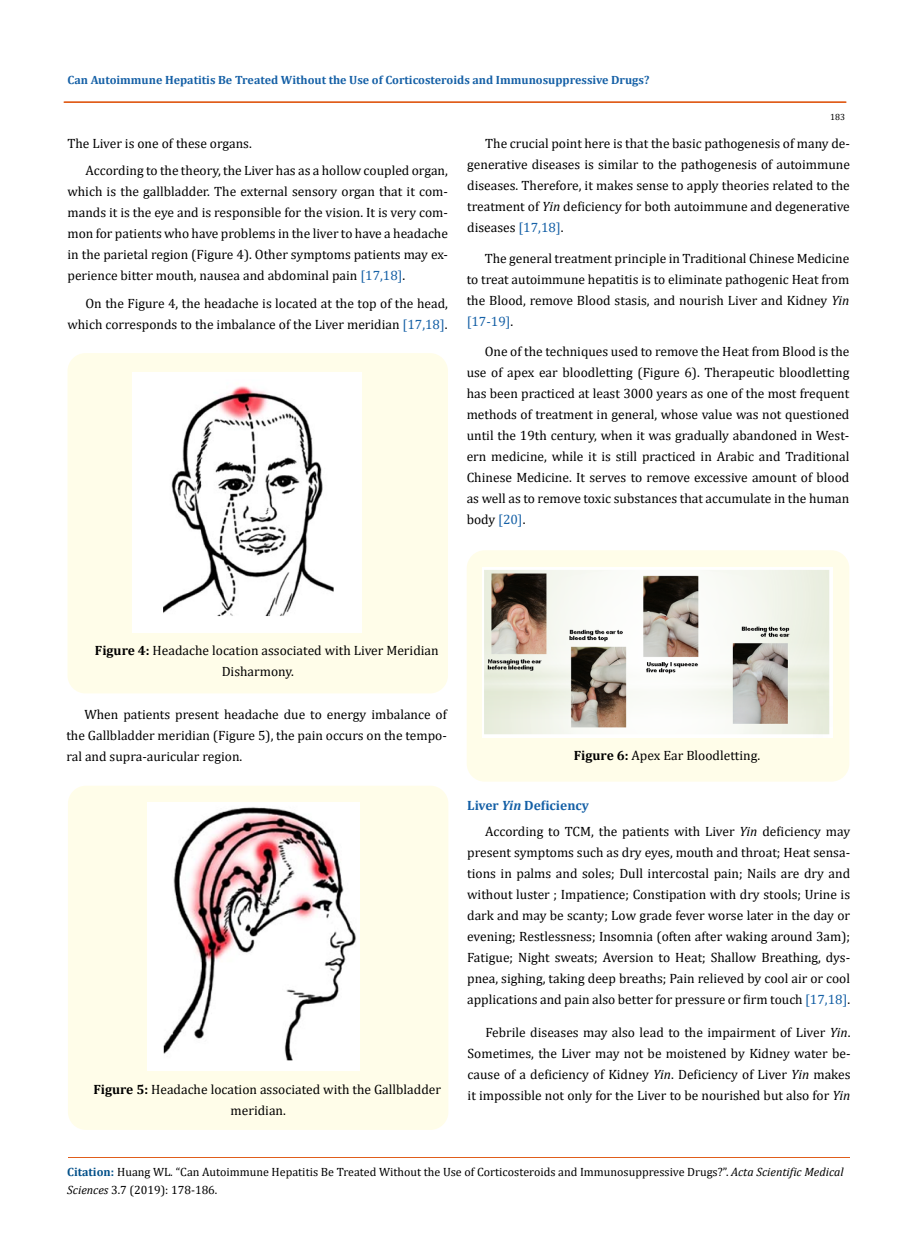
<style>
.page{position:relative;width:917px;height:1260px;background:#fff}
.page>*{position:absolute;margin:0;border:0;box-sizing:border-box;transform-origin:0 0}
.t1{font:13.5px/21px "Cambria";color:#000;text-align:justify}
.t2{font:12px/18px "Cambria";color:#000}
.t3{font:700 12px "Cambria";color:#1560a6}
.t4{font:9px "Cambria";color:#000}
.s1{color:#1560a6}
.s2{font-style:italic}
.s3{font-weight:700}
.s4{font-weight:700;color:#1560a6}
.s5{font-weight:700;font-style:italic;color:#1560a6}
.s6{font-weight:700;color:#035089}
</style>
<div class="page">
<hr style="left:68px;top:1157px;width:781px;height:1px;background:#e05d1a">
<div style="left:64px;top:102px;width:782px;height:1px;border:1px solid #e05d1a"></div>
<div style="left:67px;top:353px;width:381px;height:340px;background:#fffde9;border-radius:18px"></div>
<img style="left:132px;top:372px;width:230px;height:260px">
<div style="left:68px;top:786px;width:380px;height:344px;background:#fffde9;border-radius:18px"></div>
<img style="left:147px;top:802px;width:212px;height:269px">
<div style="left:466px;top:550px;width:383px;height:232px;background:#fffde9;border-radius:18px"></div>
<img style="left:483px;top:568px;width:349px;height:169px">
<p class="t3" style="left:67px;top:72px;width:583px">Can Autoimmune Hepatitis Be Treated Without the Use of Corticosteroids and Immunosuppressive Drugs?</p>
<p class="t4" style="left:830px;top:112px;width:16px">183</p>
<p class="t1" style="left:85px;top:130px;width:364px;line-height:27px;text-indent:-18px">The Liver is one of these organs.<br>According to the theory, the Liver has as a hollow coupled organ,</p>
<p class="t1" style="left:67px;top:181px;width:382px">which is the gallbladder. The external sensory organ that it com&shy;mands it is the eye and is responsible for the vision. It is very com&shy;mon for patients who have problems in the liver to have a headache in the parietal region (Figure 4). Other symptoms patients may ex&shy;perience bitter mouth, nausea and abdominal pain <span class="s1">[17,18]</span>.</p>
<p class="t1" style="left:67px;top:293px;width:382px;text-align:right">On the Figure 4, the headache is located at the top of the head, which corresponds to the imbalance of the Liver meridian <span class="s1">[17,18]</span>.</p>
<p class="t1" style="left:467px;top:133px;width:384px;text-indent:18px">The crucial point here is that the basic pathogenesis of many de&shy;generative diseases is similar to the pathogenesis of autoimmune diseases. Therefore, it makes sense to apply theories related to the treatment of <span class="s2">Yin</span> deficiency for both autoimmune and degenerative diseases <span class="s1">[17,18]</span>.</p>
<p class="t1" style="left:466px;top:247px;width:384px;text-indent:18px">The general treatment principle in Traditional Chinese Medicine to treat autoimmune hepatitis is to eliminate pathogenic Heat from the Blood, remove Blood stasis, and nourish Liver and Kidney <span class="s2">Yin </span><span class="s1">[17-19]</span>.</p>
<p class="t1" style="left:466px;top:341px;width:384px;text-indent:18px">One of the techniques used to remove the Heat from Blood is the use of apex ear bloodletting (Figure 6). Therapeutic bloodletting has been practiced at least 3000 years as one of the most frequent methods of treatment in general, whose value was not questioned until the 19th century, when it was gradually abandoned in West&shy;ern medicine, while it is still practiced in Arabic and Traditional Chinese Medicine. It serves to remove excessive amount of blood as well as to remove toxic substances that accumulate in the human body <span class="s1">[20]</span>.</p>
<p class="t1" style="left:222px;top:640px;width:218px;text-indent:-127px"><span class="s3">Figure 4:</span> Headache location associated with Liver Meridian<br>Disharmony.</p>
<p class="t1" style="left:66px;top:704px;width:382px;text-indent:18px">When patients present headache due to energy imbalance of the Gallbladder meridian (Figure 5), the pain occurs on the tempo&shy;ral and supra-auricular region.</p>
<p class="t1" style="left:230px;top:1079px;width:212px;text-indent:-137px"><span class="s3">Figure 5:</span> Headache location associated with the Gallbladder meridian.</p>
<p class="t1" style="left:574px;top:745px;width:188px"><span class="s3">Figure 6:</span> Apex Ear Bloodletting.</p>
<p class="t1" style="left:485px;top:793px;width:366px;line-height:25.8px;text-indent:-18px"><span class="s4">Liver</span> <span class="s5">Yin</span> <span class="s4">Deficiency<br></span>According to TCM, the patients with Liver <span class="s2">Yin</span> deficiency may</p>
<p class="t1" style="left:467px;top:842px;width:384px">present symptoms such as dry eyes, mouth and throat; Heat sensa&shy;tions in palms and soles; Dull intercostal pain; Nails are dry and without luster ; Impatience; Constipation with dry stools; Urine is dark and may be scanty; Low grade fever worse later in the day or evening; Restlessness; Insomnia (often after waking around 3am); Fatigue; Night sweats; Aversion to Heat; Shallow Breathing, dys&shy;pnea, sighing, taking deep breaths; Pain relieved by cool air or cool applications and pain also better for pressure or firm touch <span class="s1">[17,18]</span>.</p>
<p class="t1" style="left:467px;top:1021px;width:384px;text-indent:18px">Febrile diseases may also lead to the impairment of Liver <span class="s2">Yin</span>.<br>Sometimes, the Liver may not be moistened by Kidney water be&shy;cause of a deficiency of Kidney <span class="s2">Yin</span>. Deficiency of Liver <span class="s2">Yin</span> makes it impossible not only for the Liver to be nourished but also for <span class="s2">Yin</span></p>
<p class="t2" style="left:67px;top:1162px;width:778px"><span class="s6">Citation:</span> Huang WL<span class="s2">.</span> “Can Autoimmune Hepatitis Be Treated Without the Use of Corticosteroids and Immunosuppressive Drugs?”. <span class="s2">Acta Scientific Medical<br>Sciences</span> 3.7 (2019): 178-186.</p>
</div>
